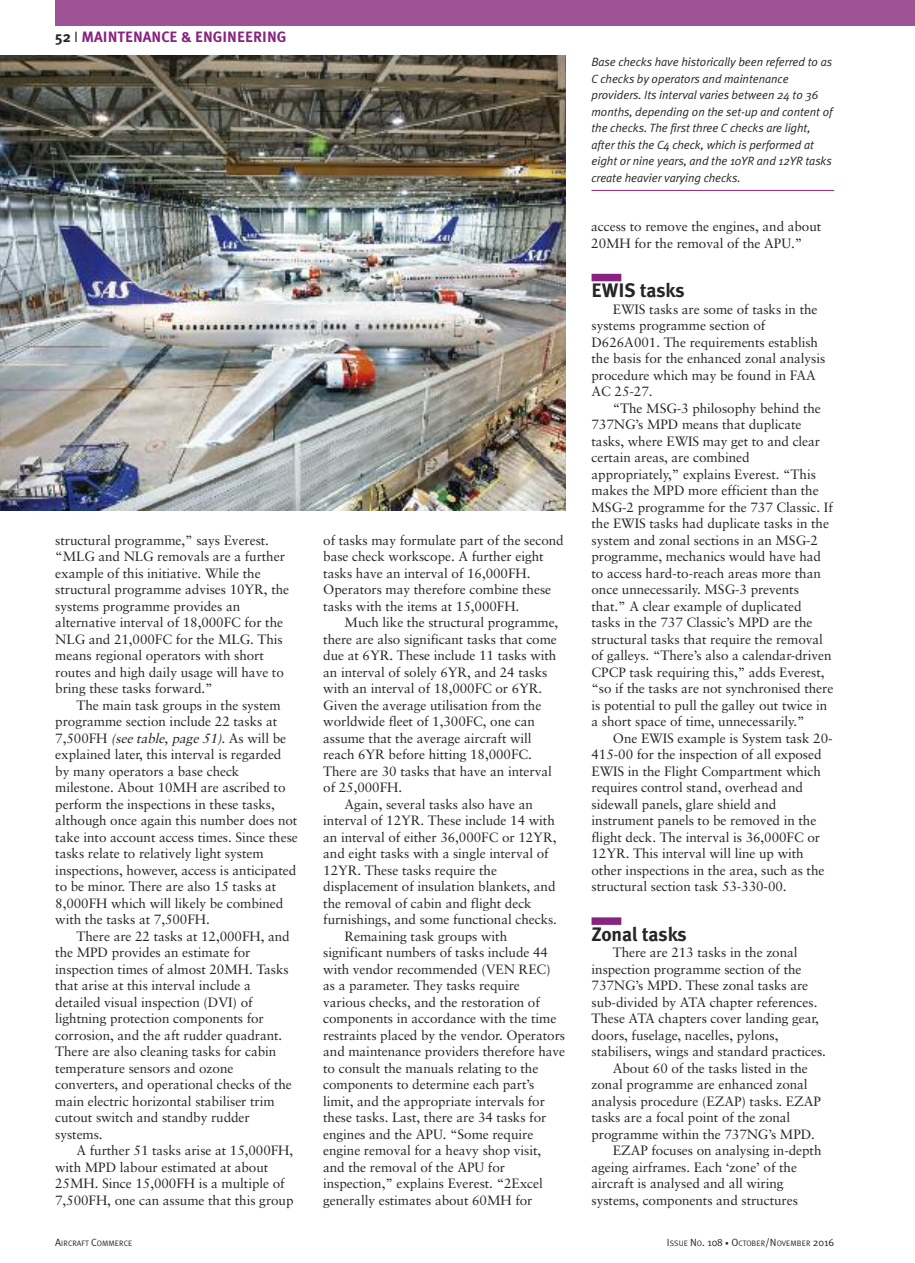
<style>
.page{position:relative;width:915px;height:1263px;background:#fff}
.page>*{position:absolute;margin:0;border:0;box-sizing:border-box;transform-origin:0 0}
.t1{font:700 19.5px "Meta Plus";letter-spacing:-.005em;color:#272627}
.t2{font:700 15px "Meta Plus";color:#882480}
.t3{font:13.5px/16.5px "Sabon";letter-spacing:-.005em;color:#272627}
.t4{font:italic 12px/16.5px "Meta Plus Normal";letter-spacing:-.005em;color:#272627}
.t5{font:7.8px "Meta Plus Normal";letter-spacing:.005em;color:#272627}
.s1{color:#272627}
.s2{font-family:"Meta Plus Normal";font-weight:400;color:#272627}
.s3{font-style:italic}
.s4{font-size:10.5px}
.s5{font-size:7.5px}
</style>
<div class="page">
<div style="left:591px;top:274px;width:30px;height:7px;background:#882480"></div>
<div style="left:591px;top:917px;width:30px;height:8px;background:#882480"></div>
<div style="left:55px;top:0;width:859px;height:26px;background:#9f5397"></div>
<img style="left:0;top:55px;width:565px;height:455px">
<hr style="left:591px;top:190px;width:242px;height:1px;background:#882480">
<p class="t2" style="left:55px;top:28px;width:232px"><span class="s1">52</span> <span class="s2">I</span> MAINTENANCE &amp; ENGINEERING</p>
<p class="t3" style="left:55px;top:533px;width:235px">structural programme,” says Everest. “MLG and NLG removals are a further example of this initiative. While the structural programme advises 10YR, the systems programme provides an alternative interval of 18,000FC for the NLG and 21,000FC for the MLG. This means regional operators with short routes and high daily usage will have to bring these tasks forward.”</p>
<p class="t3" style="left:55px;top:698px;width:244px;text-indent:21px">The main task groups in the system programme section include 22 tasks at 7,500FH <span class="s3">(seetable,page51)</span>. As will be explained later, this interval is regarded by many operators a base check milestone. About 10MH are ascribed to perform the inspections in these tasks, although once again this number does not take into account access times. Since these tasks relate to relatively light system inspections, however, access is anticipated to be minor. There are also 15 tasks at 8,000FH which will likely be combined with the tasks at 7,500FH.</p>
<p class="t3" style="left:55px;top:929px;width:238px;text-indent:21px">There are 22 tasks at 12,000FH, and the MPD provides an estimate for inspection times of almost 20MH. Tasks that arise at this interval include a detailed visual inspection (DVI) of lightning protection components for corrosion, and the aft rudder quadrant.<br>There are also cleaning tasks for cabin temperature sensors and ozone converters, and operational checks of the main electric horizontal stabiliser trim cutout switch and standby rudder systems.</p>
<p class="t3" style="left:55px;top:1143px;width:240px;text-indent:21px">A further 51 tasks arise at 15,000FH, with MPD labour estimated at about 25MH. Since 15,000FH is a multiple of 7,500FH, one can assume that this group</p>
<p class="t3" style="left:323px;top:533px;width:242px">of tasks may formulate part of the second base check workscope. A further eight tasks have an interval of 16,000FH.<br>Operators may therefore combine these tasks with the items at 15,000FH.</p>
<p class="t3" style="left:344px;top:615px;width:215px">Much like the structural programme,</p>
<p class="t3" style="left:323px;top:632px;width:235px">there are also significant tasks that come</p>
<p class="t3" style="left:323px;top:648px;width:234px">due at 6YR. These include 11 tasks with</p>
<p class="t3" style="left:323px;top:665px;width:225px">an interval of solely 6YR, and 24 tasks</p>
<p class="t3" style="left:323px;top:681px;width:220px">with an interval of 18,000FC or 6YR.</p>
<p class="t3" style="left:323px;top:698px;width:219px">Given the average utilisation from the</p>
<p class="t3" style="left:323px;top:714px;width:213px">worldwide fleet of 1,300FC, one can</p>
<p class="t3" style="left:323px;top:731px;width:210px">assume that the average aircraft will</p>
<p class="t3" style="left:323px;top:747px;width:210px">reach 6YR before hitting 18,000FC.</p>
<p class="t3" style="left:323px;top:764px;width:230px">There are 30 tasks that have an interval</p>
<p class="t3" style="left:323px;top:780px;width:80px">of 25,000FH.</p>
<p class="t3" style="left:344px;top:797px;width:190px">Again, several tasks also have an</p>
<p class="t3" style="left:323px;top:813px;width:233px">interval of 12YR. These include 14 with</p>
<p class="t3" style="left:323px;top:830px;width:234px">an interval of either 36,000FC or 12YR,</p>
<p class="t3" style="left:323px;top:846px;width:227px">and eight tasks with a single interval of</p>
<p class="t3" style="left:323px;top:863px;width:175px">12YR. These tasks require the</p>
<p class="t3" style="left:323px;top:879px;width:234px">displacement of insulation blankets, and</p>
<p class="t3" style="left:323px;top:896px;width:210px">the removal of cabin and flight deck</p>
<p class="t3" style="left:323px;top:912px;width:235px">furnishings, and some functional checks.</p>
<p class="t3" style="left:344px;top:929px;width:164px">Remaining task groups with</p>
<p class="t3" style="left:323px;top:945px;width:226px">significant numbers of tasks include 44</p>
<p class="t3" style="left:323px;top:962px;width:229px">with vendor recommended (VEN REC)</p>
<p class="t3" style="left:323px;top:978px;width:198px">as a parameter. They tasks require</p>
<p class="t3" style="left:323px;top:995px;width:218px">various checks, and the restoration of</p>
<p class="t3" style="left:323px;top:1011px;width:234px">components in accordance with the time</p>
<p class="t3" style="left:323px;top:1028px;width:243px">restraints placed by the vendor. Operators</p>
<p class="t3" style="left:323px;top:1044px;width:243px">and maintenance providers therefore have</p>
<p class="t3" style="left:323px;top:1061px;width:216px">to consult the manuals relating to the</p>
<p class="t3" style="left:323px;top:1077px;width:213px">components to determine each part’s</p>
<p class="t3" style="left:323px;top:1094px;width:223px">limit, and the appropriate intervals for</p>
<p class="t3" style="left:323px;top:1110px;width:224px">these tasks. Last, there are 34 tasks for</p>
<p class="t3" style="left:323px;top:1127px;width:211px">engines and the APU. “Some require</p>
<p class="t3" style="left:323px;top:1143px;width:219px">engine removal for a heavy shop visit,</p>
<p class="t3" style="left:323px;top:1160px;width:183px">and the removal of the APU for</p>
<p class="t3" style="left:323px;top:1176px;width:221px">inspection,” explains Everest. “2Excel</p>
<p class="t3" style="left:323px;top:1193px;width:211px">generally estimates about 60MH for</p>
<p class="t4" style="left:591px;top:54px;width:242px">Base checks have historically been referred to as C checks by operators and maintenance providers. Its interval varies between 24 to 36 months, depending on the set-up and content of the checks. The first three C checks are light, after this the C4 check, which is performed at eight or nine years, and the 10YR and 12YR tasks create heavier varying checks.</p>
<p class="t3" style="left:591px;top:219px;width:231px">access to remove the engines, and about<br>20MH for the removal of the APU.”</p>
<h1 class="t1" style="left:591px;top:279px;width:95px">EWIS tasks</h1>
<p class="t3" style="left:591px;top:302px;width:235px;text-indent:21px">EWIS tasks are some of tasks in the systems programme section of<br>D626A001. The requirements establish the basis for the enhanced zonal analysis procedure which may be found in FAA<br>AC 25-27.</p>
<p class="t3" style="left:591px;top:401px;width:243px;text-indent:21px">“The MSG-3 philosophy behind the 737NG’s MPD means that duplicate tasks, where EWIS may get to and clear certain areas, are combined appropriately,” explains Everest. “This makes the MPD more efficient than the MSG-2 programme for the 737 Classic. If the EWIS tasks had duplicate tasks in the system and zonal sections in an MSG-2 programme, mechanics would have had to access hard-to-reach areas more than once unnecessarily. MSG-3 prevents that.” A clear example of duplicated tasks in the 737 Classic’s MPD are the structural tasks that require the removal of galleys. “There’s also a calendar-driven CPCP task requiring this,” adds Everest, “so if the tasks are not synchronised there is potential to pull the galley out twice in a short space of time, unnecessarily.”</p>
<p class="t3" style="left:591px;top:731px;width:242px;text-indent:21px">One EWIS example is System task 20- 415-00 for the inspection of all exposed EWIS in the Flight Compartment which requires control stand, overhead and sidewall panels, glare shield and instrument panels to be removed in the flight deck. The interval is 36,000FC or 12YR. This interval will line up with other inspections in the area, such as the structural section task 53-330-00.</p>
<h1 class="t1" style="left:591px;top:922px;width:97px">Zonal tasks</h1>
<p class="t3" style="left:612px;top:945px;width:186px">There are 213 tasks in the zonal</p>
<p class="t3" style="left:591px;top:962px;width:211px">inspection programme section of the</p>
<p class="t3" style="left:591px;top:978px;width:218px">737NG’s MPD. These zonal tasks are</p>
<p class="t3" style="left:591px;top:995px;width:227px">sub-divided by ATA chapter references.</p>
<p class="t3" style="left:591px;top:1011px;width:229px">These ATA chapters cover landing gear,</p>
<p class="t3" style="left:591px;top:1028px;width:188px">doors, fuselage, nacelles, pylons,</p>
<p class="t3" style="left:591px;top:1044px;width:236px">stabilisers, wings and standard practices.</p>
<p class="t3" style="left:612px;top:1061px;width:196px">About 60 of the tasks listed in the</p>
<p class="t3" style="left:591px;top:1077px;width:217px">zonal programme are enhanced zonal</p>
<p class="t3" style="left:591px;top:1094px;width:231px">analysis procedure (EZAP) tasks. EZAP</p>
<p class="t3" style="left:591px;top:1110px;width:200px">tasks are a focal point of the zonal</p>
<p class="t3" style="left:591px;top:1127px;width:225px">programme within the 737NG’s MPD.</p>
<p class="t3" style="left:612px;top:1143px;width:210px">EZAP focuses on analysing in-depth</p>
<p class="t3" style="left:591px;top:1160px;width:207px">ageing airframes. Each ‘zone’ of the</p>
<p class="t3" style="left:591px;top:1176px;width:193px">aircraft is analysed and all wiring</p>
<p class="t3" style="left:591px;top:1193px;width:208px">systems, components and structures</p>
<p class="t5" style="left:55px;top:1238px;width:78px"><span class="s4">A</span>IRCRAFT <span class="s4">C</span>OMMERCE</p>
<p class="t5" style="left:666px;top:1238px;width:169px"><span class="s4">I</span>SSUE <span class="s4">N</span>O<span class="s4">. 108</span> <span class="s5">•</span> <span class="s4">O</span>CTOBER<span class="s4">/N</span>OVEMBER <span class="s4">2016</span></p>
</div>
